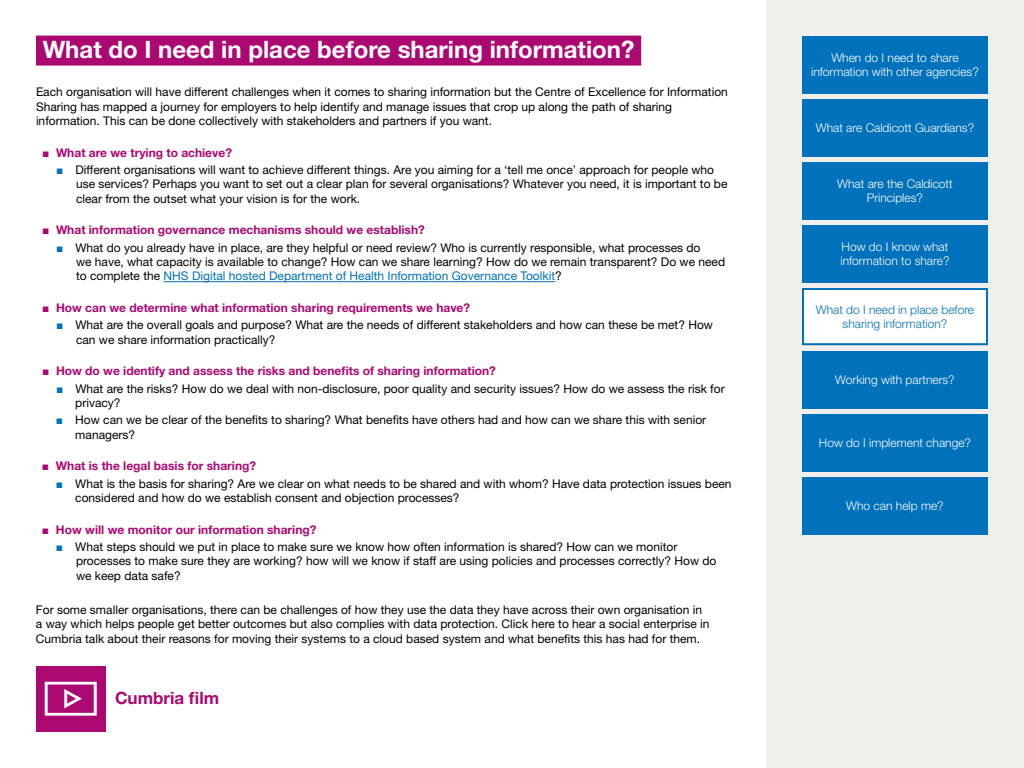
<style>
.page{position:relative;width:1024px;height:768px;background:#fff}
.page>*{position:absolute;margin:0;border:0;box-sizing:border-box;transform-origin:0 0}
.t1{font:700 24px "Helvetica Neue LT Std";color:#fff}
.t2{font:700 17px "Helvetica Neue LT Std";color:#ac0871}
.t3{font:12px/14.4px "Helvetica Neue LT Std";color:#000}
.t4{font:700 12px "Helvetica Neue LT Std";color:#ac0871}
.t5{font:300 12px/14.4px "Helvetica Neue LT Std";color:#fff;text-align:center}
.t6{font:300 12px/14.4px "Helvetica Neue LT Std";color:#0071bb;text-align:center}
.s1{font-family:"Times New Roman";font-weight:400}
.s2{font-family:"Times New Roman";color:#0071bb}
.s3{color:#0071bb}
</style>
<div class="page">
<div style="left:766px;top:0;width:258px;height:768px;background:#f1efeb"></div>
<div style="left:802px;top:36px;width:186px;height:57px;background:#0071bb"></div>
<div style="left:802px;top:99px;width:186px;height:57px;background:#0071bb"></div>
<div style="left:802px;top:162px;width:186px;height:57px;background:#0071bb"></div>
<div style="left:802px;top:225px;width:186px;height:57px;background:#0071bb"></div>
<div style="left:803px;top:289px;width:184px;height:55px;background:#fff"></div>
<div style="left:802px;top:288px;width:186px;height:57px;border:2px solid #0071bb"></div>
<div style="left:802px;top:351px;width:186px;height:57px;background:#0071bb"></div>
<div style="left:802px;top:414px;width:186px;height:57px;background:#0071bb"></div>
<div style="left:802px;top:477px;width:186px;height:57px;background:#0071bb"></div>
<div style="left:36px;top:36px;width:605px;height:30px;background:#ac0871"></div>
<hr style="left:164px;top:281px;width:391px;height:1px;background:#0071bb">
<div style="left:36px;top:666px;width:69px;height:66px;background:#ac0871"></div>
<svg style="left:45px;top:682px;width:52px;height:34px"></svg>
<h1 class="t1" style="left:43px;top:34px;width:593px">What do I need in place before sharing information?</h1>
<p class="t3" style="left:36px;top:85px;width:693px">Each organisation will have different challenges when it comes to sharing information but the Centre of Excellence for Information<br>Sharing has mapped a journey for employers to help identify and manage issues that crop up along the path of sharing information. This can be done collectively with stakeholders and partners if you want.</p>
<p class="t4" style="left:42px;top:145px;width:192px"><span class="s1">■</span> What are we trying to achieve?</p>
<p class="t3" style="left:76px;top:162px;width:653px;text-indent:-20px"><span class="s2">■</span> Different organisations will want to achieve different things. Are you aiming for a ‘tell me once’ approach for people who use services? Perhaps you want to set out a clear plan for several organisations? Whatever you need, it is important to be clear from the outset what your vision is for the work.</p>
<p class="t4" style="left:42px;top:223px;width:384px"><span class="s1">■</span> What information governance mechanisms should we establish?</p>
<p class="t3" style="left:76px;top:240px;width:651px;text-indent:-20px"><span class="s2">■</span> What do you already have in place, are they helpful or need review? Who is currently responsible, what processes do<br>we have, what capacity is available to change? How can we share learning? How do we remain transparent? Do we need to complete the <span class="s3">NHS Digital hosted Department of Health Information Governance Toolkit</span>?</p>
<p class="t4" style="left:42px;top:300px;width:430px"><span class="s1">■</span> How can we determine what information sharing requirements we have?</p>
<p class="t3" style="left:76px;top:318px;width:639px;text-indent:-20px"><span class="s2">■</span> What are the overall goals and purpose? What are the needs of different stakeholders and how can these be met? How can we share information practically?</p>
<p class="t4" style="left:42px;top:364px;width:455px"><span class="s1">■</span> How do we identify and assess the risks and benefits of sharing information?</p>
<p class="t3" style="left:75px;top:381px;width:651px;text-indent:-19px"><span class="s2">■</span> What are the risks? How do we deal with non-disclosure, poor quality and security issues? How do we assess the risk for privacy?</p>
<p class="t3" style="left:75px;top:413px;width:632px;text-indent:-19px"><span class="s2">■</span> How can we be clear of the benefits to sharing? What benefits have others had and how can we share this with senior managers?</p>
<p class="t4" style="left:42px;top:459px;width:216px"><span class="s1">■</span> What is the legal basis for sharing?</p>
<p class="t3" style="left:75px;top:476px;width:658px;text-indent:-19px"><span class="s2">■</span> What is the basis for sharing? Are we clear on what needs to be shared and with whom? Have data protection issues been considered and how do we establish consent and objection processes?</p>
<p class="t4" style="left:42px;top:522px;width:276px"><span class="s1">■</span> How will we monitor our information sharing?</p>
<p class="t3" style="left:76px;top:539px;width:642px;text-indent:-20px"><span class="s2">■</span> What steps should we put in place to make sure we know how often information is shared? How can we monitor processes to make sure they are working? how will we know if staff are using policies and processes correctly? How do we keep data safe?</p>
<p class="t3" style="left:36px;top:602px;width:675px">For some smaller organisations, there can be challenges of how they use the data they have across their own organisation in a way which helps people get better outcomes but also complies with data protection. Click here to hear a social enterprise in<br>Cumbria talk about their reasons for moving their systems to a cloud based system and what benefits this has had for them.</p>
<h2 class="t2" style="left:115px;top:688px;width:106px">Cumbria film</h2>
<p class="t5" style="left:811px;top:50px;width:169px">When do I need to share information with other agencies?</p>
<p class="t5" style="left:816px;top:120px;width:160px">What are Caldicott Guardians?</p>
<p class="t5" style="left:837px;top:176px;width:117px">What are the Caldicott<br>Principles?</p>
<p class="t5" style="left:841px;top:239px;width:110px;text-align:left">How do I know what information to share?</p>
<p class="t6" style="left:816px;top:302px;width:160px">What do I need in place before sharing information?</p>
<p class="t5" style="left:835px;top:372px;width:121px">Working with partners?</p>
<p class="t5" style="left:819px;top:435px;width:154px">How do I implement change?</p>
<p class="t5" style="left:846px;top:498px;width:99px">Who can help me?</p>
</div>
